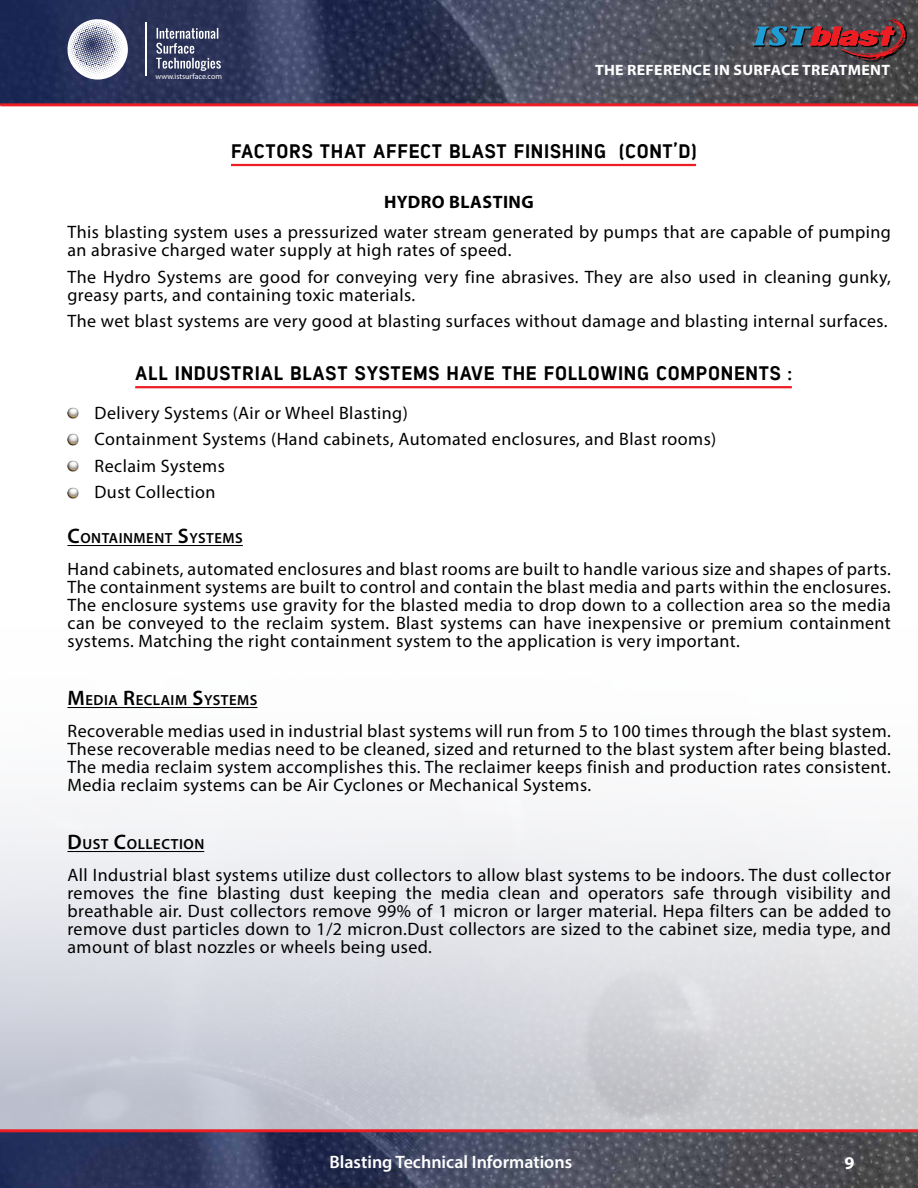
<style>
.page{position:relative;width:918px;height:1188px;background:#fff}
.page>*{position:absolute;margin:0;border:0;box-sizing:border-box;transform-origin:0 0}
.t1{font:19.5px "Lintel Regular 6";letter-spacing:.035em;color:#000}
.t2{font:18px/18px "Myriad Pro";letter-spacing:.025em;color:#000}
.t3{font:600 18px "Myriad Pro";color:#fff}
.t4{font:700 18px "Myriad Pro";color:#000}
.t5{font:700 18px "Myriad Pro";color:#fff}
.t6{font:700 15px "Myriad Pro";letter-spacing:.02em;color:#fff;scale:1.05 1}
.t7{font:600 14.7px "Myriad Pro";letter-spacing:.035em;color:#000}
.t8{font:7.95px "Myriad Pro";color:#fff}
.s1{font-size:21px}
</style>
<div class="page">
<img style="left:0;top:0;width:918px;height:103px">
<svg style="left:68px;top:19px;width:61px;height:61px"></svg>
<hr style="left:145px;top:22px;width:1px;height:54px;background:#fff">
<svg style="left:156px;top:28px;width:65px;height:43px;background:#606682"></svg>
<div style="left:754px;top:19px;width:153px;height:42px;background:#000;opacity:.97"></div>
<svg style="left:753px;top:18px;width:153px;height:42px;background:#64424b"></svg>
<hr style="left:1px;top:103px;width:917px;height:3px;background:#ed1d24">
<img style="left:0;top:1132px;width:918px;height:56px">
<div style="left:0;top:564px;width:918px;height:567px;background:linear-gradient(to bottom,#fff,#c9cbd3)"></div>
<hr style="left:0;top:1129px;width:918px;height:3px;background:#ed1d24">
<hr style="left:231px;top:164px;width:465px;height:2px;background:#ed1d24">
<hr style="left:135px;top:386px;width:657px;height:2px;background:#ed1d24">
<hr style="left:68px;top:545px;width:175px;height:1px;background:#000">
<hr style="left:68px;top:707px;width:189px;height:1px;background:#000">
<hr style="left:68px;top:851px;width:136px;height:1px;background:#000">
<svg style="left:68px;top:407px;width:10px;height:11px"></svg>
<svg style="left:68px;top:434px;width:10px;height:11px"></svg>
<svg style="left:68px;top:461px;width:10px;height:11px"></svg>
<svg style="left:68px;top:487px;width:10px;height:11px"></svg>
<p class="t8" style="left:156px;top:71px;width:68px">www.istsurface.com</p>
<p class="t6" style="left:595px;top:60px;width:280px">THE REFERENCE IN SURFACE TREATMENT</p>
<p class="t1" style="left:231px;top:137px;width:407px">FACTORS THAT AFFECT BLAST FINISHING (CONT</p>
<p class="t1" style="left:674px;top:137px;width:24px">’D)</p>
<p class="t4" style="left:384px;top:190px;width:77px">HYDRO BLAS</p>
<p class="t4" style="left:493px;top:190px;width:21px">TING</p>
<p class="t2" style="left:68px;top:223px;width:825px">This blasting system uses a pressurized water stream generated by pumps that are capable of pumping an abrasive charged water supply at high rates of speed.</p>
<p class="t2" style="left:68px;top:267px;width:825px">The Hydro Systems are good for conveying very fine abrasives. They are also used in cleaning gunky, greasy parts, and containing toxic materials.</p>
<p class="t2" style="left:68px;top:312px;width:822px">The wet blast systems are very good at blasting surfaces without damage and blasting internal surfaces.</p>
<p class="t1" style="left:135px;top:359px;width:658px">ALL INDUSTRIAL BLAST SYSTEMS HAVE THE FOLLOWING COMPONENTS :</p>
<p class="t2" style="left:94px;top:399px;width:623px;line-height:26.7px">Delivery Systems (Air or Wheel Blasting)<br>Containment Systems (Hand cabinets, Automated enclosures, and Blast rooms)<br>Reclaim Systems<br>Dust Collection</p>
<p class="t7" style="left:68px;top:529px;width:176px"><span class="s1">C</span>ONTAINMENT <span class="s1">S</span>YSTEMS</p>
<p class="t2" style="left:68px;top:560px;width:825px;text-align:justify">Hand cabinets, automated enclosures and blast rooms are built to handle various size and shapes of parts.<br>The containment systems are built to control and contain the blast media and parts within the enclosures.<br>The enclosure systems use gravity for the blasted media to drop down to a collection area so the media can be conveyed to the reclaim system. Blast systems can have inexpensive or premium containment systems. Matching the right containment system to the application is very important.</p>
<p class="t7" style="left:68px;top:691px;width:190px"><span class="s1">M</span>EDIA <span class="s1">R</span>ECLAIM <span class="s1">S</span>YSTEMS</p>
<p class="t2" style="left:68px;top:722px;width:825px;text-align:justify">Recoverable medias used in industrial blast systems will run from 5 to 100 times through the blast system.<br>These recoverable medias need to be cleaned, sized and returned to the blast system after being blasted.<br>The media reclaim system accomplishes this. The reclaimer keeps finish and production rates consistent.<br>Media reclaim systems can be Air Cyclones or Mechanical Systems.</p>
<p class="t7" style="left:68px;top:835px;width:138px"><span class="s1">D</span>UST <span class="s1">C</span>OLLECTION</p>
<p class="t2" style="left:68px;top:866px;width:825px;text-align:justify">All Industrial blast systems utilize dust collectors to allow blast systems to be indoors. The dust collector removes the fine blasting dust keeping the media clean and operators safe through visibility and breathable air. Dust collectors remove 99% of 1 micron or larger material. Hepa filters can be added to remove dust particles down to 1/2 micron.Dust collectors are sized to the cabinet size, media type, and amount of blast nozzles or wheels being used.</p>
<p class="t3" style="left:329px;top:1150px;width:244px">Blasting Technical Informations</p>
<p class="t5" style="left:844px;top:1151px;width:11px">9</p>
</div>
